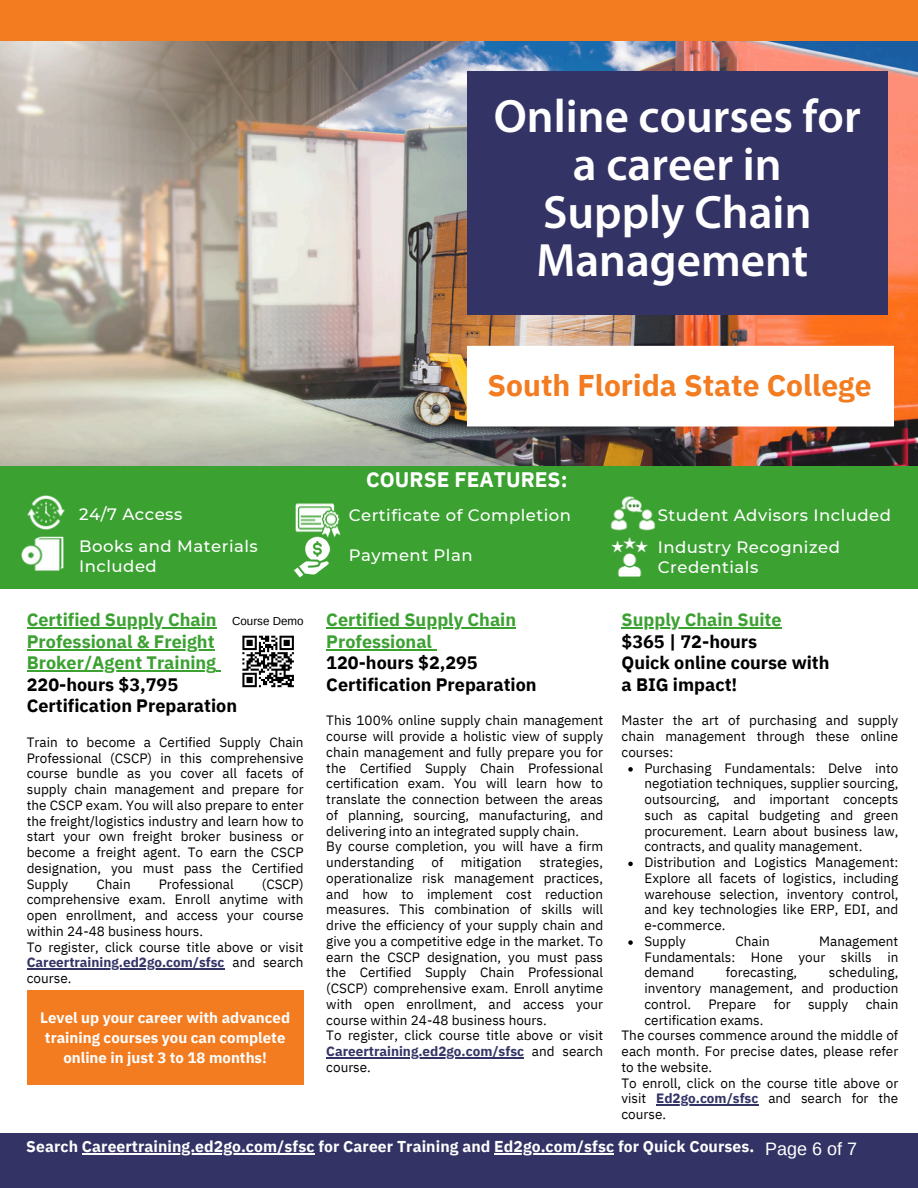
<style>
.page{position:relative;width:918px;height:1188px;background:#fff}
.page>*{position:absolute;margin:0;border:0;box-sizing:border-box;transform-origin:0 0}
.t1{font:600 46.95px/47.7px "Myriad Pro";color:#fff;text-align:center}
.t2{font:700 30px "IBM Plex Sans";color:#f37b20}
.t3{font:700 21px "IBM Plex Sans";color:#fff}
.t4{font:700 18px/21.3px "IBM Plex Sans";color:#000}
.t5{font:700 18px "IBM Plex Sans";color:#3ba131}
.t6{font:500 16.5px/31.7px "Montserrat";letter-spacing:.03em;color:#fff}
.t7{font:700 15.75px "IBM Plex Sans";letter-spacing:.005em;color:#fefefd}
.t8{font:700 15px/20.2px "IBM Plex Sans";color:#fff;text-align:center}
.t9{font:13.5px/15.8px "IBM Plex Sans";color:#000;text-align:justify}
.t10{font:700 13.5px/15.8px "IBM Plex Sans";color:#336}
.t11{font:11.55px "Arimo";color:#000}
.s1{color:#3ba131}
.s2{font-weight:400;color:#000}
.s3{font-weight:700;color:#336}
.s4{font-family:"Arimo";font-weight:400;font-size:18px;color:#fff}
</style>
<div class="page">
<img style="left:0;top:41px;width:918px;height:425px">
<div style="left:0;top:466px;width:918px;height:122px;background:#3ba131"></div>
<svg style="left:467px;top:346px;width:427px;height:81px"></svg>
<div style="left:467px;top:72px;width:421px;height:243px;background:#336"></div>
<div style="left:0;top:0;width:918px;height:41px;background:#f37b20"></div>
<div style="left:0;top:1133px;width:918px;height:55px;background:#336"></div>
<img style="left:295px;top:503px;width:46px;height:35px">
<img style="left:611px;top:537px;width:37px;height:40px">
<img style="left:293px;top:537px;width:39px;height:40px">
<img style="left:610px;top:496px;width:46px;height:35px">
<img style="left:27px;top:495px;width:38px;height:35px">
<img style="left:21px;top:536px;width:43px;height:35px">
<div style="left:27px;top:990px;width:277px;height:95px;background:#f37b20"></div>
<hr style="left:326px;top:628px;width:190px;height:1px;background:#3ba131">
<hr style="left:326px;top:649px;width:106px;height:1px;background:#3ba131">
<hr style="left:326px;top:1057px;width:198px;height:1px;background:#336">
<hr style="left:27px;top:628px;width:190px;height:1px;background:#3ba131">
<hr style="left:27px;top:649px;width:188px;height:1px;background:#3ba131">
<hr style="left:27px;top:670px;width:189px;height:1px;background:#3ba131">
<hr style="left:27px;top:968px;width:198px;height:2px;background:#336">
<hr style="left:622px;top:628px;width:160px;height:1px;background:#3ba131">
<svg style="left:628px;top:767px;width:5px;height:5px"></svg>
<svg style="left:628px;top:862px;width:5px;height:4px"></svg>
<svg style="left:628px;top:940px;width:5px;height:5px"></svg>
<hr style="left:656px;top:1105px;width:102px;height:1px;background:#336">
<svg style="left:242px;top:636px;width:52px;height:51px"></svg>
<hr style="left:82px;top:1153px;width:233px;height:1px;background:#fefefd">
<hr style="left:494px;top:1153px;width:120px;height:1px;background:#fefefd">
<p class="t1" style="left:494px;top:97px;width:368px">Online courses for a career in<br>Supply Chain<br>Management</p>
<h4 class="t2" style="left:488px;top:366px;width:386px">South Florida State College</h4>
<p class="t6" style="left:79px;top:498px;width:180px">24/7 Access<br>Books and Materials</p>
<p class="t6" style="left:79px;top:551px;width:79px">Included</p>
<h4 class="t5" style="left:27px;top:608px;width:191px">Certified Supply Chain</h4>
<h4 class="t5" style="left:27px;top:629px;width:189px">Professional &amp; Freight</h4>
<p class="t4" style="left:27px;top:652px;width:212px"><span class="s1">Broker/Agent Training<br></span>220-hours $3,795<br>Certification Preparation</p>
<p class="t9" style="left:27px;top:734px;width:278px">Train to become a Certified Supply Chain<br>Professional (CSCP) in this comprehensive</p>
<p class="t9" style="left:27px;top:765px;width:278px">course bundle as you cover all facets of supply chain management and prepare for the CSCP exam. You will also prepare to enter the freight/logistics industry and learn how to start your own freight broker business or become a freight agent. To earn the CSCP designation, you must pass the Certified Supply</p>
<p class="t11" style="left:232px;top:615px;width:73px">Course Demo</p>
<p class="t9" style="left:27px;top:876px;width:278px;text-align:left;text-indent:235px">(CSCP) comprehensive exam. Enroll anytime with open enrollment, and access your course within 24-48 business hours.<br>To register, click course title above or visit</p>
<p class="t10" style="left:27px;top:954px;width:278px">Careertraining.ed2go.com/sfsc <span class="s2">and search course.</span></p>
<p class="t9" style="left:96px;top:876px;width:36px">Chain</p>
<p class="t9" style="left:159px;top:876px;width:77px">Professional</p>
<p class="t8" style="left:40px;top:1007px;width:251px">Level up your career with advanced training courses you can complete online in just 3 to 18 months!</p>
<h3 class="t3" style="left:366px;top:465px;width:203px">COURSE FEATURES:</h3>
<h2 class="t6" style="left:349px;top:499px;width:224px">Certificate of Completion</h2>
<h2 class="t6" style="left:349px;top:540px;width:125px">Payment Plan</h2>
<p class="t4" style="left:326px;top:609px;width:212px"><span class="s1">Certified Supply Chain<br>Professional<br></span>120-hours $2,295<br>Certification Preparation</p>
<p class="t9" style="left:326px;top:713px;width:278px">This 100% online supply chain management course will provide a holistic view of supply chain management and fully prepare you for the Certified Supply Chain Professional certification exam. You will learn how to translate the connection between the areas of planning, sourcing, manufacturing, and delivering into an integrated supply chain.</p>
<h4 class="t9" style="left:326px;top:839px;width:278px">By course completion, you will have a firm understanding</h4>
<h4 class="t9" style="left:326px;top:854px;width:278px;text-indent:213px">strategies, operationalize risk management practices, and how to implement cost reduction measures. This combination of skills will drive the efficiency of your supply chain and give you a competitive edge in the market. To earn the CSCP designation, you must pass the Certified Supply Chain Professional (CSCP) comprehensive exam. Enroll anytime with open enrollment, and access your course within 24-48 business hours.</h4>
<p class="t9" style="left:326px;top:1028px;width:278px">To register, click course title above or visit</p>
<p class="t10" style="left:326px;top:1043px;width:278px">Careertraining.ed2go.com/sfsc <span class="s2">and search course.</span></p>
<h4 class="t9" style="left:432px;top:854px;width:13px">of</h4>
<h4 class="t9" style="left:461px;top:854px;width:62px">mitigation</h4>
<h1 class="t6" style="left:658px;top:499px;width:235px">Student Advisors Included<br>Industry Recognized</h1>
<h1 class="t6" style="left:658px;top:552px;width:102px">Credentials</h1>
<p class="t4" style="left:622px;top:609px;width:210px"><span class="s1">Supply Chain Suite<br></span>$365 | 72-hours<br>Quick online course with a BIG impact!</p>
<h4 class="t9" style="left:622px;top:713px;width:278px">Master the art of purchasing and supply chain management through these online courses:</h4>
<p class="t9" style="left:644px;top:760px;width:255px">Purchasing Fundamentals: Delve into negotiation techniques, supplier sourcing, outsourcing, and important concepts such as capital budgeting and green procurement. Learn about business law, contracts, and quality management.</p>
<p class="t9" style="left:644px;top:854px;width:255px">Distribution and Logistics Management:<br>Explore all facets of logistics, including warehouse selection, inventory control, and key technologies like ERP, EDI, and e-commerce.</p>
<p class="t9" style="left:644px;top:933px;width:43px">Supply</p>
<p class="t9" style="left:735px;top:933px;width:36px">Chain</p>
<p class="t9" style="left:644px;top:933px;width:255px;text-indent:175px">Management Fundamentals: Hone your skills in demand</p>
<p class="t9" style="left:644px;top:965px;width:255px;text-indent:184px">scheduling, inventory management, and production control.</p>
<p class="t9" style="left:726px;top:965px;width:73px">forecasting,</p>
<p class="t9" style="left:708px;top:996px;width:49px">Prepare</p>
<p class="t9" style="left:774px;top:996px;width:18px">for</p>
<p class="t9" style="left:808px;top:996px;width:42px">supply</p>
<p class="t9" style="left:866px;top:996px;width:34px">chain</p>
<p class="t9" style="left:644px;top:1012px;width:121px">certification exams.</p>
<h4 class="t9" style="left:622px;top:1028px;width:278px">The courses commence around the middle of each month. For precise dates, please refer to the website.</h4>
<p class="t9" style="left:622px;top:1075px;width:278px">To enroll, click on the course title above or visit</p>
<p class="t9" style="left:622px;top:1091px;width:278px;text-indent:35px"><span class="s3">Ed2go.com/sfsc</span> and search for the course.</p>
<p class="t7" style="left:26px;top:1136px;width:832px">Search Careertraining.ed2go.com/sfsc for Career Training and Ed2go.com/sfsc for Quick Courses. <span class="s4">Page 6 of 7</span></p>
</div>
